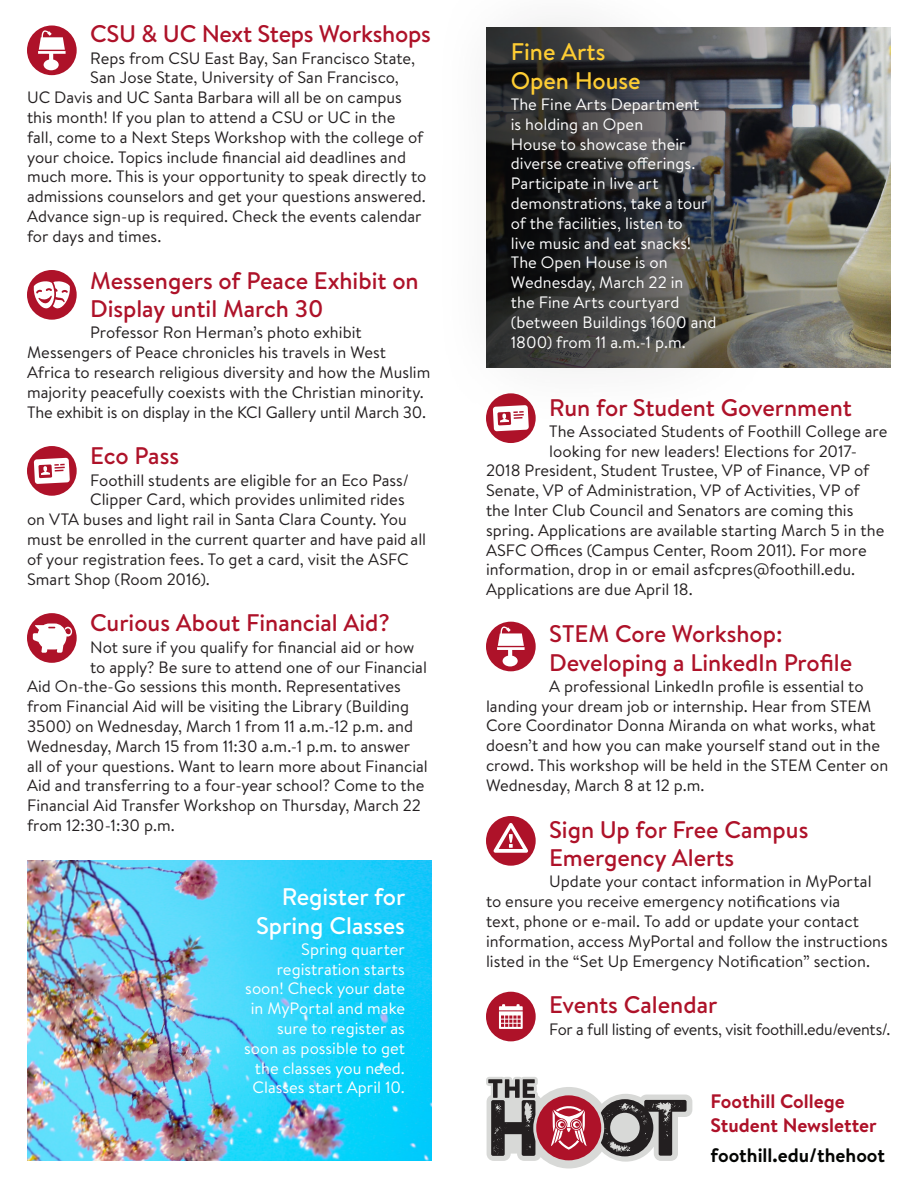
<style>
.page{position:relative;width:918px;height:1188px;background:#fff}
.page>*{position:absolute;margin:0;border:0;box-sizing:border-box;transform-origin:0 0}
.t1{font:500 24px/28.5px "Brandon Text";color:#ae1229}
.t2{font:500 24px/28.5px "Brandon Text";color:#fff;text-align:right}
.t3{font:500 24px "Brandon Text";color:#fecd33}
.t4{font:700 19.5px/23.4px "Brandon Text";color:#ae1229}
.t5{font:700 19.5px "Brandon Text";color:#040503}
.t6{font:16.5px/19.8px "Brandon Text";color:#231f20}
.t7{font:16.5px/19.8px "Brandon Text";color:#fff}
.t8{font:16.5px "Brandon Text";letter-spacing:-.02em;color:#231f20}
</style>
<div class="page">
<img style="left:27px;top:861px;width:405px;height:300px">
<img style="left:772px;top:27px;width:119px;height:340px">
<svg style="left:486px;top:816px;width:50px;height:50px"></svg>
<svg style="left:486px;top:1077px;width:206px;height:91px"></svg>
<svg style="left:27px;top:446px;width:50px;height:50px"></svg>
<div style="left:486px;top:622px;width:50px;height:49px;background:#ae1229;border-radius:50%"></div>
<svg style="left:497px;top:626px;width:28px;height:40px"></svg>
<svg style="left:486px;top:419px;width:50px;height:24px"></svg>
<svg style="left:27px;top:613px;width:50px;height:50px"></svg>
<svg style="left:27px;top:270px;width:50px;height:50px"></svg>
<svg style="left:27px;top:26px;width:50px;height:49px"></svg>
<svg style="left:486px;top:992px;width:50px;height:49px"></svg>
<svg style="left:486px;top:20px;width:286px;height:399px;background:#5a5858"></svg>
<p class="t1" style="left:90px;top:19px;width:342px">CSU &amp; UC Next Steps Workshops</p>
<p class="t6" style="left:90px;top:47px;width:326px">Reps from CSU East Bay, San Francisco State,</p>
<p class="t6" style="left:90px;top:67px;width:310px">San Jose State, University of San Francisco,</p>
<p class="t6" style="left:27px;top:87px;width:376px">UC Davis and UC Santa Barbara will all be on campus</p>
<p class="t6" style="left:27px;top:107px;width:370px">this month! If you plan to attend a CSU or UC in the</p>
<p class="t6" style="left:27px;top:127px;width:398px">fall, come to a Next Steps Workshop with the college of</p>
<p class="t6" style="left:27px;top:146px;width:381px">your choice. Topics include financial aid deadlines and</p>
<p class="t6" style="left:27px;top:166px;width:401px">much more. This is your opportunity to speak directly to</p>
<p class="t6" style="left:27px;top:186px;width:400px">admissions counselors and get your questions answered.</p>
<p class="t6" style="left:27px;top:206px;width:396px">Advance sign-up is required. Check the events calendar</p>
<p class="t6" style="left:27px;top:226px;width:136px">for days and times.</p>
<p class="t1" style="left:90px;top:266px;width:330px">Messengers of Peace Exhibit on<br>Display until March 30</p>
<p class="t6" style="left:27px;top:322px;width:405px;text-indent:63px">Professor Ron Herman’s photo exhibit Messengers of Peace chronicles his travels in West Africa to research religious diversity and how the Muslim majority peacefully coexists with the Christian minority.<br>The exhibit is on display in the KCI Gallery until March 30.</p>
<p class="t1" style="left:90px;top:441px;width:90px">Eco Pass</p>
<p class="t6" style="left:90px;top:470px;width:320px">Foothill students are eligible for an Eco Pass/</p>
<p class="t6" style="left:90px;top:489px;width:316px">Clipper Card, which provides unlimited rides</p>
<p class="t6" style="left:27px;top:509px;width:381px">on VTA buses and light rail in Santa Clara County. You</p>
<p class="t6" style="left:27px;top:529px;width:401px">must be enrolled in the current quarter and have paid all</p>
<p class="t6" style="left:27px;top:549px;width:383px">of your registration fees. To get a card, visit the ASFC</p>
<p class="t6" style="left:27px;top:569px;width:184px">Smart Shop (Room 2016).</p>
<p class="t1" style="left:90px;top:608px;width:301px">Curious About Financial Aid?</p>
<p class="t6" style="left:90px;top:637px;width:326px">Not sure if you qualify for financial aid or how</p>
<p class="t6" style="left:90px;top:656px;width:338px">to apply? Be sure to attend one of our Financial</p>
<p class="t6" style="left:27px;top:676px;width:375px">Aid On-the-Go sessions this month. Representatives</p>
<p class="t6" style="left:27px;top:696px;width:384px">from Financial Aid will be visiting the Library (Building</p>
<p class="t6" style="left:27px;top:716px;width:388px">3500) on Wednesday, March 1 from 11 a.m.-12 p.m. and</p>
<p class="t6" style="left:27px;top:736px;width:385px">Wednesday, March 15 from 11:30 a.m.-1 p.m. to answer</p>
<p class="t6" style="left:27px;top:755px;width:402px">all of your questions. Want to learn more about Financial</p>
<p class="t6" style="left:27px;top:775px;width:399px">Aid and transferring to a four-year school? Come to the</p>
<p class="t6" style="left:27px;top:795px;width:396px">Financial Aid Transfer Workshop on Thursday, March 22</p>
<p class="t6" style="left:27px;top:815px;width:149px">from 12:30-1:30 p.m.</p>
<p class="t2" style="left:256px;top:882px;width:151px">Register for<br>Spring Classes</p>
<p class="t7" style="left:244px;top:939px;width:162px;text-align:right">Spring quarter registration starts soon! Check your date in MyPortal and make sure to register as soon as possible to get the classes you need.<br>Classes start April 10.</p>
<p class="t3" style="left:511px;top:35px;width:96px">Fine Arts</p>
<p class="t3" style="left:511px;top:64px;width:131px">Open House</p>
<p class="t7" style="left:511px;top:94px;width:207px">The Fine Arts Department<br>is holding an Open<br>House to showcase their diverse creative offerings.<br>Participate in live art demonstrations, take a tour of the facilities, listen to<br>live music and eat snacks!<br>The Open House is on<br>Wednesday, March 22 in<br>the Fine Arts courtyard (between Buildings 1600 and<br>1800) from 11 a.m.-1 p.m.</p>
<p class="t1" style="left:549px;top:392px;width:304px">Run for Student Government</p>
<p class="t6" style="left:549px;top:421px;width:340px">The Associated Students of Foothill College are</p>
<p class="t6" style="left:549px;top:440px;width:309px">looking for new leaders! Elections for 2017-</p>
<p class="t6" style="left:486px;top:460px;width:385px">2018 President, Student Trustee, VP of Finance, VP of</p>
<p class="t6" style="left:486px;top:480px;width:375px">Senate, VP of Administration, VP of Activities, VP of</p>
<p class="t6" style="left:486px;top:500px;width:369px">the Inter Club Council and Senators are coming this</p>
<p class="t6" style="left:486px;top:520px;width:400px">spring. Applications are available starting March 5 in the</p>
<p class="t6" style="left:486px;top:539px;width:382px">ASFC Offices (Campus Center, Room 2011). For more</p>
<p class="t6" style="left:486px;top:559px;width:371px">information, drop in or email asfcpres@foothill.edu.</p>
<p class="t6" style="left:486px;top:579px;width:208px">Applications are due April 18.</p>
<p class="t1" style="left:549px;top:619px;width:304px">STEM Core Workshop:<br>Developing a LinkedIn Profile</p>
<p class="t6" style="left:486px;top:676px;width:404px;text-indent:63px">A professional LinkedIn profile is essential to landing your dream job or internship. Hear from STEM Core Coordinator Donna Miranda on what works, what doesn’t and how you can make yourself stand out in the crowd. This workshop will be held in the STEM Center on Wednesday, March 8 at 12 p.m.</p>
<p class="t1" style="left:549px;top:815px;width:261px">Sign Up for Free Campus<br>Emergency Alerts</p>
<p class="t6" style="left:486px;top:871px;width:403px;text-indent:63px">Update your contact information in MyPortal to ensure you receive emergency notifications via<br>text, phone or e-mail. To add or update your contact information, access MyPortal and follow the instructions listed in the “Set Up Emergency Notification” section.</p>
<p class="t1" style="left:549px;top:990px;width:170px">Events Calendar</p>
<p class="t8" style="left:549px;top:1018px;width:343px">For a full listing of events, visit foothill.edu/events/.</p>
<p class="t4" style="left:711px;top:1089px;width:168px">Foothill College<br>Student Newsletter</p>
<p class="t5" style="left:711px;top:1141px;width:176px">foothill.edu/thehoot</p>
</div>
